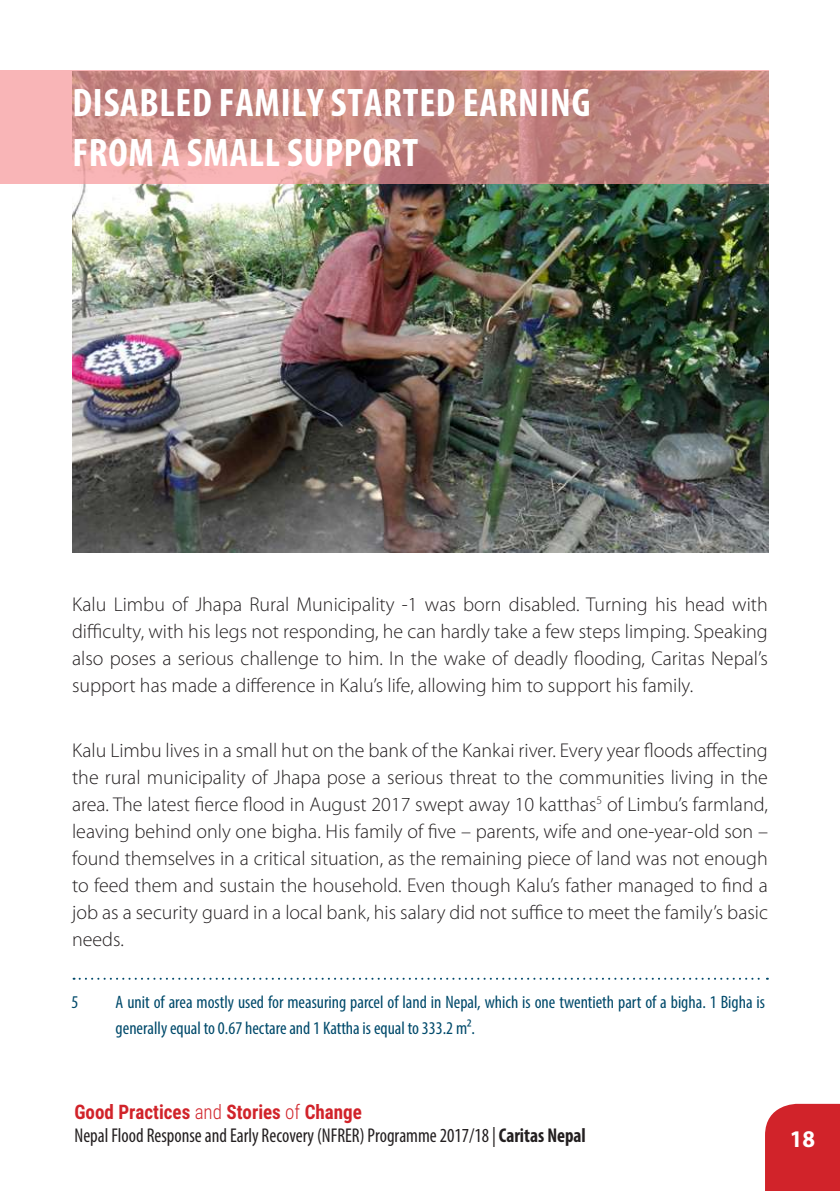
<style>
.page{position:relative;width:840px;height:1191px;background:#fff}
.page>*{position:absolute;margin:0;border:0;box-sizing:border-box;transform-origin:0 0}
.t1{font:700 condensed 40px/50px "Myriad Pro";letter-spacing:.02em;color:#fff}
.t2{font:700 24px "Myriad Pro";color:#fff;scale:.95 1}
.t3{font:300 20px/27px "Myriad Pro";color:#231f20;text-align:justify}
.t4{font:condensed 20px "Myriad Pro";color:#231f20;scale:.95 1}
.t5{font:700 20px "Roboto Condensed";color:#d1232a;scale:.95 1}
.t6{font:condensed 18px/26px "Myriad Pro";color:#004a6b}
.s1{font-weight:300}
.s2{font-weight:700}
</style>
<div class="page">
<div style="left:765px;top:1103px;width:74px;height:88px;background:#d1232a"></div>
<img style="left:72px;top:184px;width:695px;height:368px">
<svg style="left:0;top:70px;width:767px;height:114px;background:#cf918c"></svg>
<svg style="left:74px;top:977px;width:693px;height:2px"></svg>
<h1 class="t1" style="left:72px;top:77px;width:519px">DISABLED FAMILY STARTED EARNING<br>FROM A SMALL SUPPORT</h1>
<p class="t3" style="left:72px;top:590px;width:697px">Kalu Limbu of Jhapa Rural Municipality -1 was born disabled. Turning his head with difficulty, with his legs not responding, he can hardly take a few steps limping. Speaking also poses a serious challenge to him. In the wake of deadly flooding, Caritas Nepal’s support has made a difference in Kalu’s life, allowing him to support his family.</p>
<p class="t3" style="left:72px;top:736px;width:697px">Kalu Limbu lives in a small hut on the bank of the Kankai river. Every year floods affecting the rural municipality of Jhapa pose a serious threat to the communities living in the area. The latest fierce flood in August 2017 swept away 10 katthas<sup>5</sup> of Limbu’s farmland, leaving behind only one bigha. His family of five – parents, wife and one-year-old son – found themselves in a critical situation, as the remaining piece of land was not enough to feed them and sustain the household. Even though Kalu’s father managed to find a job as a security guard in a local bank, his salary did not suffice to meet the family’s basic needs.</p>
<p class="t6" style="left:72px;top:989px;width:8px">5</p>
<p class="t6" style="left:115px;top:989px;width:650px">A unit of area mostly used for measuring parcel of land in Nepal, which is one twentieth part of a bigha. 1 Bigha is generally equal to 0.67 hectare and 1 Kattha is equal to 333.2 m².</p>
<p class="t5" style="left:74px;top:1097px;width:304px">Good Practices <span class="s1">and</span> Stories <span class="s1">of</span> Change</p>
<p class="t4" style="left:74px;top:1123px;width:539px">Nepal Flood Response and Early Recovery (NFRER) Programme 2017/18 | <span class="s2">Caritas Nepal</span></p>
<p class="t2" style="left:789px;top:1123px;width:28px">18</p>
</div>
